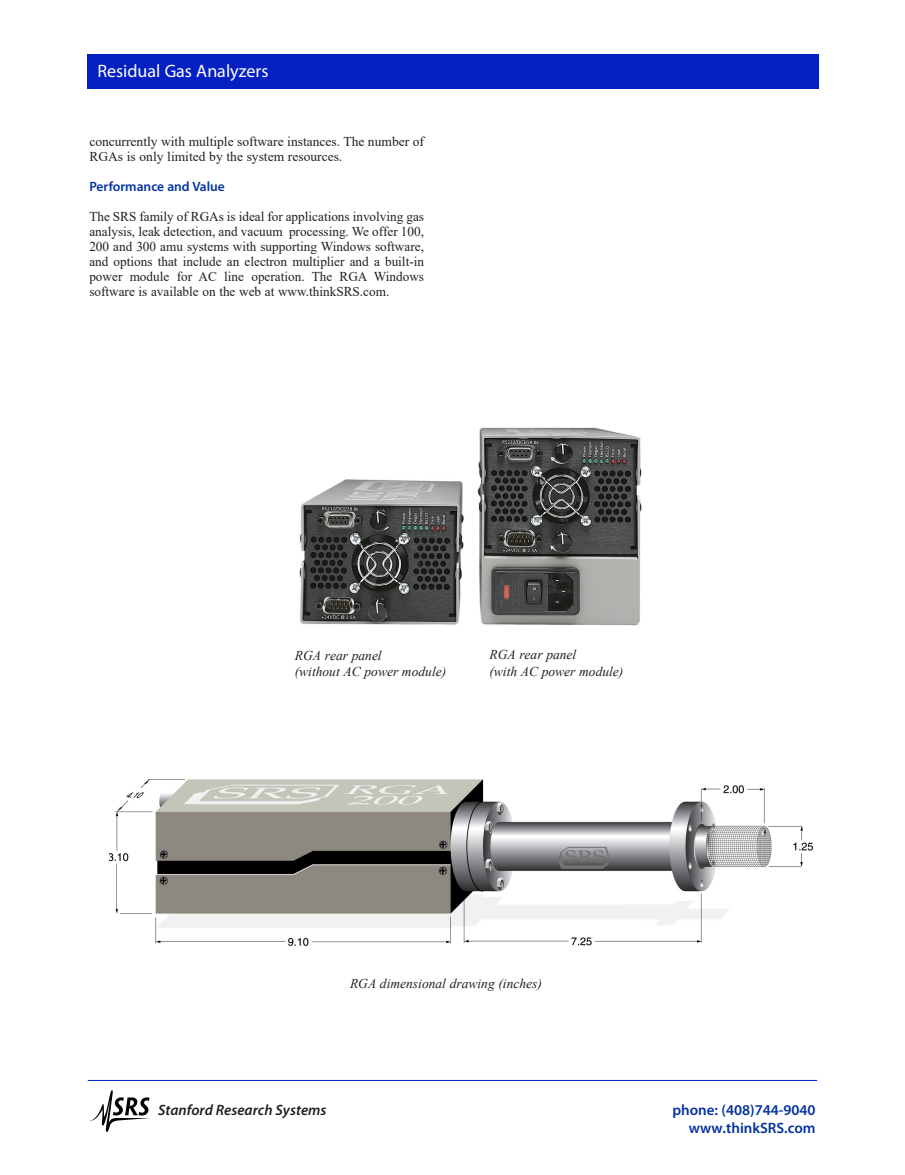
<style>
.page{position:relative;width:905px;height:1175px;background:#fff}
.page>*{position:absolute;margin:0;border:0;box-sizing:border-box;transform-origin:0 0}
.t1{font:18px "Myriad Pro";color:#fff}
.t2{font:600 15px/18px "Myriad Pro";color:#0332a0;text-align:right}
.t3{font:italic 600 15px "Myriad Pro";color:#231f20}
.body_text{font:13.5px/15px "Times New Roman";color:#231f20}
.t4{font:italic 13.5px "Times New Roman";color:#231f20}
.body_text-2{font:600 13.5px "Myriad Pro";color:#0332a0}
</style>
<div class="page">
<hr style="left:88px;top:1080px;width:729px;height:1px;background:#031fc2">
<svg style="left:89px;top:1090px;width:61px;height:41px"></svg>
<div style="left:88px;top:54px;width:730px;height:35px;background:#041fc2"></div>
<img style="left:299px;top:427px;width:343px;height:199px">
<img style="left:108px;top:779px;width:705px;height:167px">
<p class="t1" style="left:97px;top:60px;width:172px">Residual Gas Analyzers</p>
<p class="body_text" style="left:89px;top:133px;width:336px">concurrently with multiple software instances. The number of<br>RGAs is only limited by the system resources.</p>
<p class="body_text-2" style="left:89px;top:178px;width:137px">Performance and Value</p>
<p class="body_text" style="left:89px;top:208px;width:336px;text-align:justify">The SRS family of RGAs is ideal for applications involving gas analysis, leak detection, and vacuum processing. We offer 100, 200 and 300 amu systems with supporting Windows software, and options that include an electron multiplier and a built-in power module for AC line operation. The RGA Windows software is available on the web at www.thinkSRS.com.</p>
<p class="t4" style="left:295px;top:645px;width:88px">RGA rear panel</p>
<p class="t4" style="left:295px;top:662px;width:153px">(without AC power module)</p>
<p class="t4" style="left:489px;top:645px;width:88px">RGA rear panel</p>
<p class="t4" style="left:489px;top:661px;width:135px">(with AC power module)</p>
<p class="t4" style="left:350px;top:974px;width:193px">RGA dimensional drawing (inches)</p>
<p class="t3" style="left:158px;top:1100px;width:170px">Stanford Research Systems</p>
<p class="t2" style="left:672px;top:1100px;width:145px">phone: (408)744-9040 www.thinkSRS.com</p>
</div>
